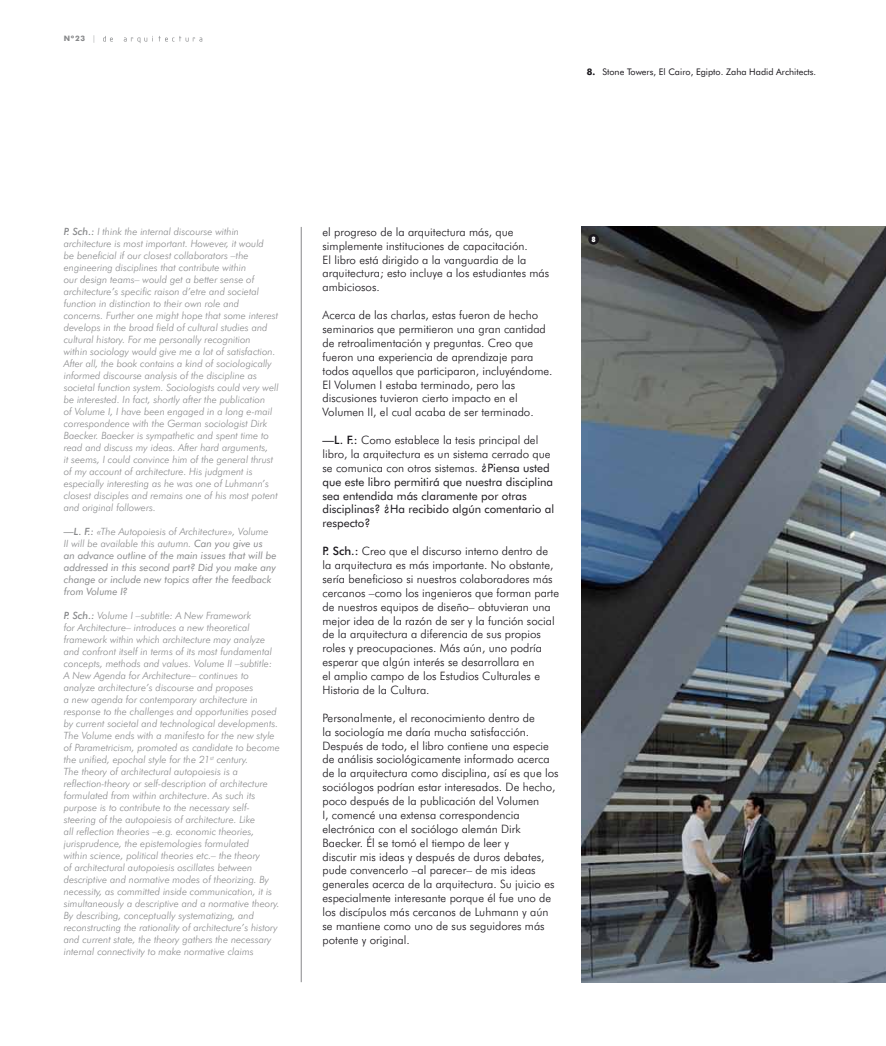
<style>
.page{position:relative;width:886px;height:1046px;background:#fff}
.page>*{position:absolute;margin:0;border:0;box-sizing:border-box;transform-origin:0 0}
.t1{font:300 11.5px/13.9px "Futura BT";color:#1a171c}
.t2{font:11.5px/13.9px "Futura BT";color:#1a171c}
.t3{font:italic 300 10px/12px "Futura BT";color:#87888a}
.t4{font:italic 10px/12px "Futura BT";color:#87888a}
.t5{font:9px "Futura BT";color:#1a171c}
.t6{font:700 7.5px "Futura BT";color:#87888a}
.t7{font:900 condensed 7.5px "Futura BT";color:#fff}
.s1{font-weight:300}
.s2{font-weight:700}
.s3{font-weight:500}
</style>
<div class="page">
<svg style="left:103px;top:36px;width:99px;height:7px"></svg>
<img style="left:581px;top:227px;width:305px;height:754px">
<hr style="left:301px;top:227px;width:1px;height:754px;background:#87888a">
<div style="left:588px;top:234px;width:11px;height:10px;background:#1a171c;border-radius:50%"></div>
<p class="t6" style="left:64px;top:34px;width:34px">Nº23 <span class="s1">|</span></p>
<p class="t5" style="left:587px;top:66px;width:231px"><span class="s2">8.</span> Stone Towers, El Cairo, Egipto. Zaha Hadid Architects.</p>
<p class="t3" style="left:64px;top:225px;width:216px"><span class="s3">P. Sch.:</span> I think the internal discourse within architecture is most important. However, it would<br>be beneficial if our closest collaborators –the engineering disciplines that contribute within<br>our design teams– would get a better sense of architecture’s specific raison d’etre and societal function in distinction to their own role and concerns. Further one might hope that some interest develops in the broad field of cultural studies and cultural history. For me personally recognition<br>within sociology would give me a lot of satisfaction.<br>After all, the book contains a kind of sociologically informed discourse analysis of the discipline as societal function system. Sociologists could very well be interested. In fact, shortly after the publication<br>of Volume I, I have been engaged in a long e-mail correspondence with the German sociologist Dirk Baecker. Baecker is sympathetic and spent time to read and discuss my ideas. After hard arguments,<br>it seems, I could convince him of the general thrust of my account of architecture. His judgment is especially interesting as he was one of Luhmann’s closest disciples and remains one of his most potent and original followers.</p>
<p class="t4" style="left:64px;top:525px;width:214px"><span class="s3">—L. F.:</span> <span class="s1">«The Autopoiesis of Architecture», Volume<br>II will be available this autumn.</span> Can you give us<br>an advance outline of the main issues that will be addressed in this second part? Did you make any change or include new topics after the feedback from Volume I?</p>
<p class="t3" style="left:64px;top:609px;width:218px"><span class="s3">P. Sch.:</span> Volume I –subtitle: A New Framework<br>for Architecture– introduces a new theoretical framework within which architecture may analyze and confront itself in terms of its most fundamental concepts, methods and values. Volume II –subtitle:<br>A New Agenda for Architecture– continues to analyze architecture’s discourse and proposes<br>a new agenda for contemporary architecture in response to the challenges and opportunities posed by current societal and technological developments.<br>The Volume ends with a manifesto for the new style of Parametricism, promoted as candidate to become the unified, epochal style for the 21<sup>st</sup> century.<br>The theory of architectural autopoiesis is a reflection-theory or self-description of architecture formulated from within architecture. As such its purpose is to contribute to the necessary self&shy;steering of the autopoiesis of architecture. Like<br>all reflection theories –e.g. economic theories, jurisprudence, the epistemologies formulated<br>within science, political theories etc.– the theory<br>of architectural autopoiesis oscillates between descriptive and normative modes of theorizing. By necessity, as committed inside communication, it is simultaneously a descriptive and a normative theory.<br>By describing, conceptually systematizing, and reconstructing the rationality of architecture’s history and current state, the theory gathers the necessary internal connectivity to make normative claims</p>
<p class="t1" style="left:322px;top:224px;width:228px">el progreso de la arquitectura más, que simplemente instituciones de capacitación.<br>El libro está dirigido a la vanguardia de la arquitectura; esto incluye a los estudiantes más ambiciosos.</p>
<p class="t1" style="left:322px;top:308px;width:232px">Acerca de las charlas, estas fueron de hecho seminarios que permitieron una gran cantidad de retroalimentación y preguntas. Creo que fueron una experiencia de aprendizaje para todos aquellos que participaron, incluyéndome.<br>El Volumen I estaba terminado, pero las discusiones tuvieron cierto impacto en el Volumen II, el cual acaba de ser terminado.</p>
<p class="t2" style="left:322px;top:433px;width:233px"><span class="s3">—L. F.:</span> <span class="s1">Como establece la tesis principal del libro, la arquitectura es un sistema cerrado que se comunica con otros sistemas.</span> ¿Piensa usted que este libro permitirá que nuestra disciplina sea entendida más claramente por otras disciplinas? ¿Ha recibido algún comentario al respecto?</p>
<p class="t1" style="left:322px;top:544px;width:238px"><span class="s3">P. Sch.:</span> Creo que el discurso interno dentro de la arquitectura es más importante. No obstante, sería beneficioso si nuestros colaboradores más cercanos –como los ingenieros que forman parte de nuestros equipos de diseño– obtuvieran una mejor idea de la razón de ser y la función social de la arquitectura a diferencia de sus propios roles y preocupaciones. Más aún, uno podría esperar que algún interés se desarrollara en<br>el amplio campo de los Estudios Culturales e Historia de la Cultura.</p>
<p class="t1" style="left:322px;top:710px;width:238px">Personalmente, el reconocimiento dentro de<br>la sociología me daría mucha satisfacción.<br>Después de todo, el libro contiene una especie de análisis sociológicamente informado acerca de la arquitectura como disciplina, así es que los sociólogos podrían estar interesados. De hecho, poco después de la publicación del Volumen<br>I , comencé una extensa correspondencia electrónica con el sociólogo alemán Dirk Baecker. É l se tomó el tiempo de leer y<br>discutir mis ideas y después de duros debates, pude convencerlo –al parecer– de mis ideas generales acerca de la arquitectura. Su juicio es especialmente interesante porque él fue uno de los discípulos más cercanos de Luhmann y aún se mantiene como uno de sus seguidores más potente y original.</p>
<p class="t7" style="left:592px;top:235px;width:5px">8</p>
</div>
